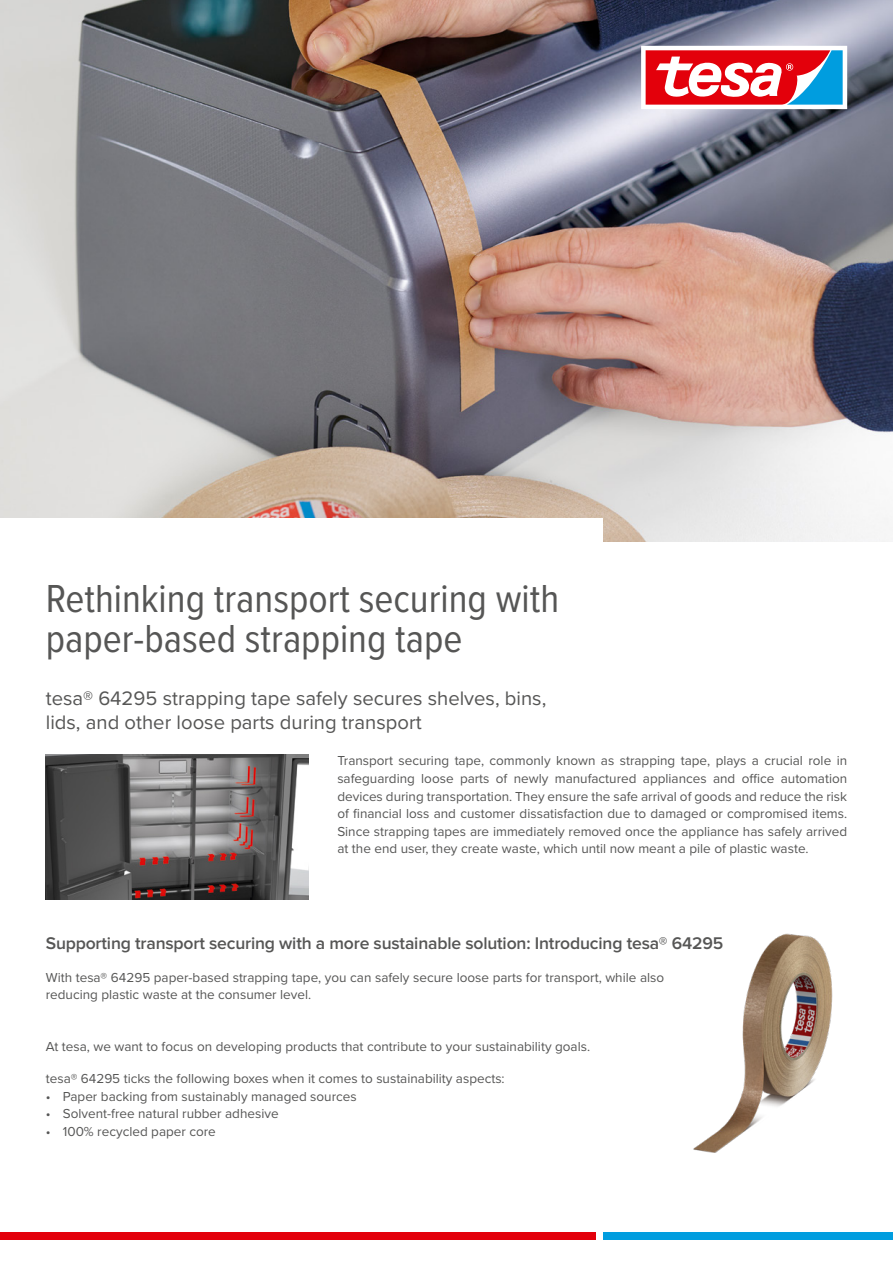
<style>
.page{position:relative;width:893px;height:1263px;background:#fff}
.page>*{position:absolute;margin:0;border:0;box-sizing:border-box;transform-origin:0 0}
.t1{font:40.5px/40.5px "Proxima Nova Cond";color:#565655}
.t2{font:20.25px/24.3px "Proxima Nova";color:#565655}
.t3{font:600 17.55px "Proxima Nova";letter-spacing:-.01em;color:#565655}
.t4{font:13.5px/17.5px "Proxima Nova";color:#565655;text-align:justify}
</style>
<div class="page">
<img style="left:0;top:0;width:893px;height:541px">
<div style="left:0;top:518px;width:603px;height:46px;background:#fff"></div>
<img style="left:693px;top:933px;width:140px;height:220px">
<img style="left:46px;top:755px;width:262px;height:144px">
<div style="left:0;top:1232px;width:595px;height:8px;background:#e3000b"></div>
<div style="left:603px;top:1232px;width:290px;height:8px;background:#009ddf"></div>
<svg style="left:641px;top:46px;width:206px;height:63px"></svg>
<h1 class="t1" style="left:46px;top:576px;width:515px">Rethinking transport securing with paper-based strapping tape</h1>
<h2 class="t2" style="left:46px;top:685px;width:502px">tesa® 64295 strapping tape safely secures shelves, bins, lids, and other loose parts during transport</h2>
<p class="t4" style="left:337px;top:752px;width:511px">Transport securing tape, commonly known as strapping tape, plays a crucial role in safeguarding loose parts of newly manufactured appliances and office automation devices during transportation. They ensure the safe arrival of goods and reduce the risk of financial loss and customer dissatisfaction due to damaged or compromised items.<br>Since strapping tapes are immediately removed once the appliance has safely arrived at the end user, they create waste, which until now meant a pile of plastic waste.</p>
<p class="t3" style="left:46px;top:933px;width:679px">Supporting transport securing with a more sustainable solution: Introducing tesa® 64295</p>
<p class="t4" style="left:46px;top:968px;width:620px">With tesa® 64295 paper-based strapping tape, you can safely secure loose parts for transport, while also reducing plastic waste at the consumer level.</p>
<p class="t4" style="left:46px;top:1037px;width:546px">At tesa, we want to focus on developing products that contribute to your sustainability goals.</p>
<p class="t4" style="left:46px;top:1069px;width:460px">tesa® 64295 ticks the following boxes when it comes to sustainability aspects:</p>
<p class="t4" style="left:46px;top:1087px;width:312px">• Paper backing from sustainably managed sources</p>
<p class="t4" style="left:46px;top:1104px;width:234px">• Solvent-free natural rubber adhesive</p>
<p class="t4" style="left:46px;top:1122px;width:171px">• 100% recycled paper core</p>
</div>
